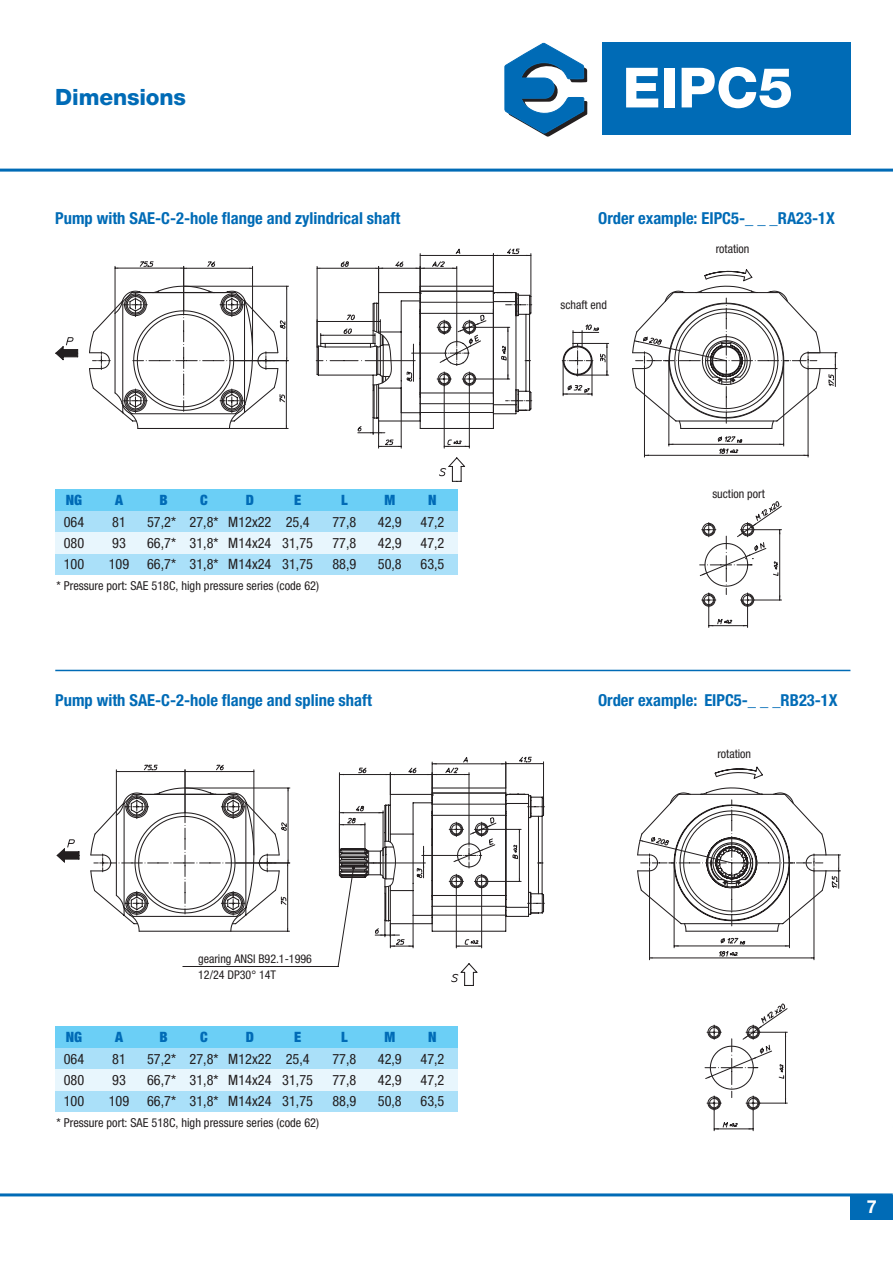
<style>
.page{position:relative;width:893px;height:1263px;background:#fff}
.page>*{position:absolute;margin:0;border:0;box-sizing:border-box;transform-origin:0 0}
.t1{font:800 55.5px "Helvetica Neue";color:#fff}
.t2{font:800 22.5px "Helvetica Neue";letter-spacing:-.005em;color:#006bb6}
.t3{font:700 18px "Helvetica Neue";color:#fff}
.t4{font:700 condensed 16.5px "Helvetica Neue";color:#006bb6}
.t5{font:condensed 14.25px "Helvetica Neue";color:#231f20}
.t6{font:900 condensed 14.25px "Helvetica Neue";color:#006bb6}
.t7{font:condensed 12.3px "Helvetica Neue";color:#231f20}
.t8{font:condensed 12px/16.5px "Helvetica Neue";color:#231f20}
</style>
<div class="page">
<svg style="left:55px;top:249px;width:782px;height:379px"></svg>
<svg style="left:57px;top:839px;width:22px;height:23px"></svg>
<svg style="left:451px;top:974px;width:8px;height:8px"></svg>
<svg style="left:90px;top:757px;width:455px;height:210px"></svg>
<svg style="left:637px;top:766px;width:204px;height:365px"></svg>
<hr style="left:0;top:169px;width:893px;height:3px;background:#006bb6">
<div style="left:602px;top:42px;width:248px;height:92px;background:#006bb6"></div>
<svg style="left:504px;top:43px;width:83px;height:94px"></svg>
<div style="left:55px;top:489px;width:403px;height:86px;background:#aae0f9"></div>
<div style="left:55px;top:489px;width:403px;height:22px;background:#6bcff6"></div>
<div style="left:55px;top:533px;width:403px;height:21px;background:#e8f6fd"></div>
<hr style="left:55px;top:670px;width:795px;height:1px;background:#006bb6">
<div style="left:55px;top:1026px;width:403px;height:86px;background:#aae0f9"></div>
<div style="left:55px;top:1026px;width:403px;height:21px;background:#6bcff6"></div>
<div style="left:55px;top:1070px;width:403px;height:21px;background:#e8f6fd"></div>
<hr style="left:0;top:1193px;width:893px;height:3px;background:#006bb6">
<div style="left:850px;top:1195px;width:43px;height:25px;background:#006bb6"></div>
<h2 class="t2" style="left:55px;top:89px;width:132px">Dimensions</h2>
<h1 class="t1" style="left:623px;top:68px;width:172px">EIPC5</h1>
<p class="t4" style="left:55px;top:213px;width:346px">Pump with SAE-C-2-hole flange and zylindrical shaft</p>
<p class="t4" style="left:598px;top:213px;width:238px">Order example: EIPC5-_ _ _RA23-1X</p>
<p class="t6" style="left:66px;top:495px;width:18px">NG</p>
<p class="t6" style="left:115px;top:495px;width:9px">A</p>
<p class="t6" style="left:159px;top:495px;width:10px">B</p>
<p class="t6" style="left:200px;top:495px;width:9px">C</p>
<p class="t6" style="left:246px;top:495px;width:10px">D</p>
<p class="t6" style="left:294px;top:495px;width:9px">E</p>
<p class="t6" style="left:341px;top:495px;width:8px">L</p>
<p class="t6" style="left:384px;top:495px;width:12px">M</p>
<p class="t6" style="left:428px;top:495px;width:10px">N</p>
<p class="t5" style="left:64px;top:516px;width:22px">064</p>
<p class="t5" style="left:112px;top:516px;width:15px">81</p>
<p class="t5" style="left:147px;top:516px;width:164px">57,2* 27,8* M12x22 25,4</p>
<p class="t5" style="left:332px;top:516px;width:25px">77,8</p>
<p class="t5" style="left:378px;top:516px;width:25px">42,9</p>
<p class="t5" style="left:420px;top:516px;width:25px">47,2</p>
<p class="t5" style="left:64px;top:538px;width:22px">080</p>
<p class="t5" style="left:112px;top:538px;width:15px">93</p>
<p class="t5" style="left:147px;top:538px;width:167px">66,7* 31,8* M14x24 31,75</p>
<p class="t5" style="left:332px;top:538px;width:25px">77,8</p>
<p class="t5" style="left:378px;top:538px;width:25px">42,9</p>
<p class="t5" style="left:420px;top:538px;width:25px">47,2</p>
<p class="t5" style="left:64px;top:559px;width:22px">100</p>
<p class="t5" style="left:109px;top:559px;width:206px">109 66,7* 31,8* M14x24 31,75</p>
<p class="t5" style="left:332px;top:559px;width:25px">88,9</p>
<p class="t5" style="left:378px;top:559px;width:25px">50,8</p>
<p class="t5" style="left:420px;top:559px;width:25px">63,5</p>
<p class="t7" style="left:57px;top:581px;width:264px">* Pressure port: SAE 518C, high pressure series (code 62)</p>
<p class="t8" style="left:561px;top:298px;width:48px">schaft end</p>
<p class="t8" style="left:716px;top:242px;width:35px">rotation</p>
<p class="t8" style="left:712px;top:487px;width:54px">suction port</p>
<p class="t4" style="left:55px;top:694px;width:318px">Pump with SAE-C-2-hole flange and spline shaft</p>
<p class="t4" style="left:598px;top:694px;width:241px">Order example: EIPC5-_ _ _RB23-1X</p>
<p class="t8" style="left:717px;top:747px;width:35px">rotation</p>
<p class="t8" style="left:198px;top:951px;width:115px">gearing ANSI B92.1-1996<br>12/24 DP30° 14T</p>
<p class="t6" style="left:66px;top:1032px;width:18px">NG</p>
<p class="t6" style="left:115px;top:1032px;width:9px">A</p>
<p class="t6" style="left:159px;top:1032px;width:10px">B</p>
<p class="t6" style="left:200px;top:1032px;width:9px">C</p>
<p class="t6" style="left:246px;top:1032px;width:10px">D</p>
<p class="t6" style="left:294px;top:1032px;width:9px">E</p>
<p class="t6" style="left:341px;top:1032px;width:8px">L</p>
<p class="t6" style="left:384px;top:1032px;width:12px">M</p>
<p class="t6" style="left:428px;top:1032px;width:10px">N</p>
<p class="t5" style="left:64px;top:1053px;width:22px">064</p>
<p class="t5" style="left:112px;top:1053px;width:15px">81</p>
<p class="t5" style="left:147px;top:1053px;width:164px">57,2* 27,8* M12x22 25,4</p>
<p class="t5" style="left:332px;top:1053px;width:25px">77,8</p>
<p class="t5" style="left:378px;top:1053px;width:25px">42,9</p>
<p class="t5" style="left:420px;top:1053px;width:25px">47,2</p>
<p class="t5" style="left:64px;top:1075px;width:22px">080</p>
<p class="t5" style="left:112px;top:1075px;width:15px">93</p>
<p class="t5" style="left:147px;top:1075px;width:167px">66,7* 31,8* M14x24 31,75</p>
<p class="t5" style="left:332px;top:1075px;width:25px">77,8</p>
<p class="t5" style="left:378px;top:1075px;width:25px">42,9</p>
<p class="t5" style="left:420px;top:1075px;width:25px">47,2</p>
<p class="t5" style="left:64px;top:1096px;width:22px">100</p>
<p class="t5" style="left:109px;top:1096px;width:206px">109 66,7* 31,8* M14x24 31,75</p>
<p class="t5" style="left:332px;top:1096px;width:25px">88,9</p>
<p class="t5" style="left:378px;top:1096px;width:25px">50,8</p>
<p class="t5" style="left:420px;top:1096px;width:25px">63,5</p>
<p class="t7" style="left:57px;top:1118px;width:264px">* Pressure port: SAE 518C, high pressure series (code 62)</p>
<p class="t3" style="left:867px;top:1195px;width:12px">7</p>
</div>
